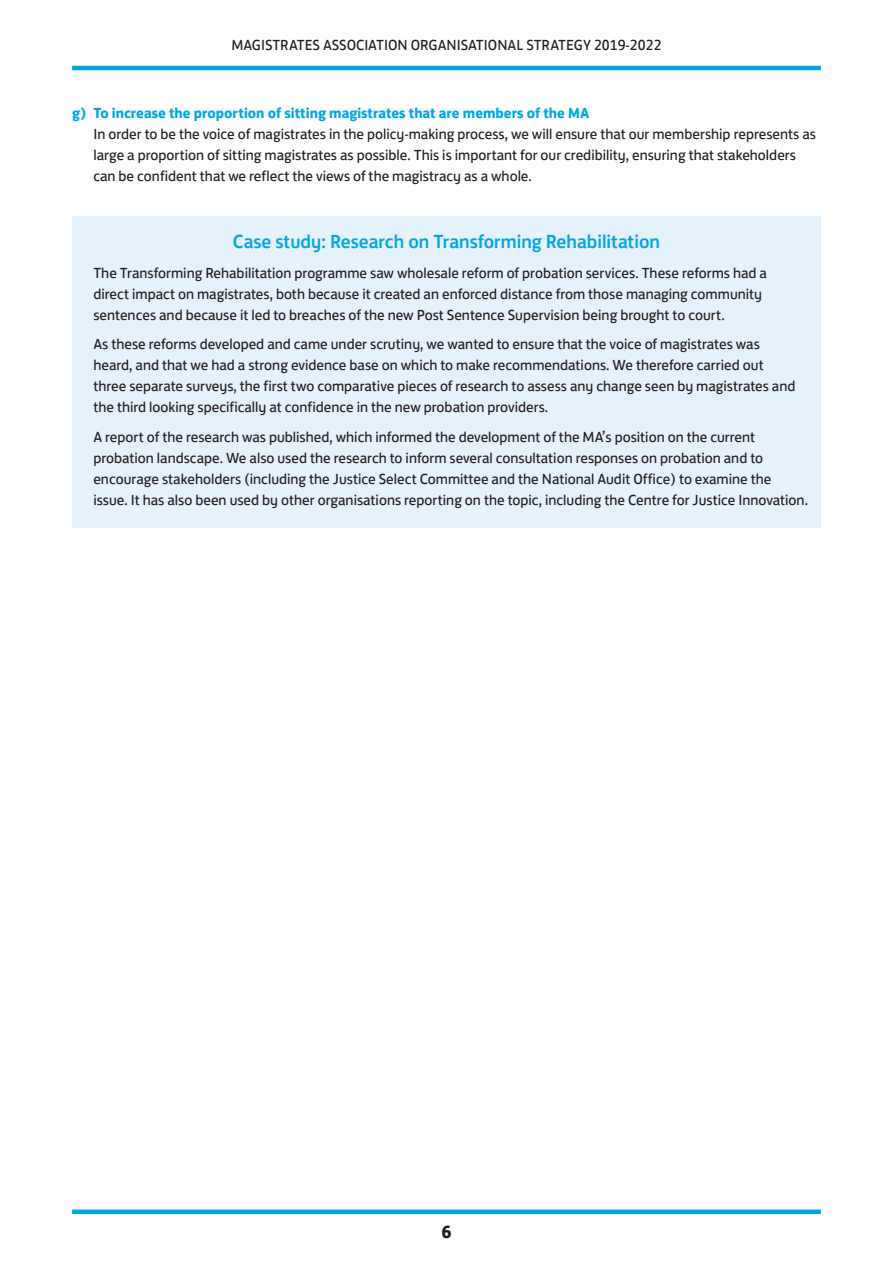
<style>
.page{position:relative;width:893px;height:1263px;background:#fff}
.page>*{position:absolute;margin:0;border:0;box-sizing:border-box;transform-origin:0 0}
.t1{font:500 19.5px "FS Jack";color:#00a6e4}
.t2{font:700 18px "FS Jack";color:#231f20}
.t3{font:15px/21px "FS Jack";color:#231f20}
.t4{font:700 15px "FS Jack";color:#00a6e4}
</style>
<div class="page">
<div style="left:72px;top:216px;width:748px;height:311px;background:#e5f1fb"></div>
<hr style="left:72px;top:66px;width:748px;height:4px;background:#00a6e4">
<hr style="left:72px;top:1210px;width:748px;height:4px;background:#00a6e4">
<p class="t3" style="left:231px;top:36px;width:431px">MAGISTRATES ASSOCIATION ORGANISATIONAL STRATEGY 2019-2022</p>
<p class="t4" style="left:72px;top:107px;width:519px">g) To increase the proportion of sitting magistrates that are members of the MA</p>
<p class="t3" style="left:93px;top:125px;width:724px">In order to be the voice of magistrates in the policy-making process, we will ensure that our membership represents as large a proportion of sitting magistrates as possible. This is important for our credibility, ensuring that stakeholders can be confident that we reflect the views of the magistracy as a whole.</p>
<h1 class="t1" style="left:233px;top:234px;width:428px">Case study: Research on Transforming Rehabilitation</h1>
<p class="t3" style="left:93px;top:264px;width:675px">The Transforming Rehabilitation programme saw wholesale reform of probation services. These reforms had a direct impact on magistrates, both because it created an enforced distance from those managing community sentences and because it led to breaches of the new Post Sentence Supervision being brought to court.</p>
<p class="t3" style="left:93px;top:335px;width:703px">As these reforms developed and came under scrutiny, we wanted to ensure that the voice of magistrates was heard, and that we had a strong evidence base on which to make recommendations. We therefore carried out three separate surveys, the first two comparative pieces of research to assess any change seen by magistrates and the third looking specifically at confidence in the new probation providers.</p>
<p class="t3" style="left:93px;top:428px;width:716px">A report of the research was published, which informed the development of the MA’s position on the current probation landscape. We also used the research to inform several consultation responses on probation and to encourage stakeholders (including the Justice Select Committee and the National Audit Office) to examine the issue. It has also been used by other organisations reporting on the topic, including the Centre for Justice Innovation.</p>
<p class="t2" style="left:441px;top:1225px;width:12px">6</p>
</div>
